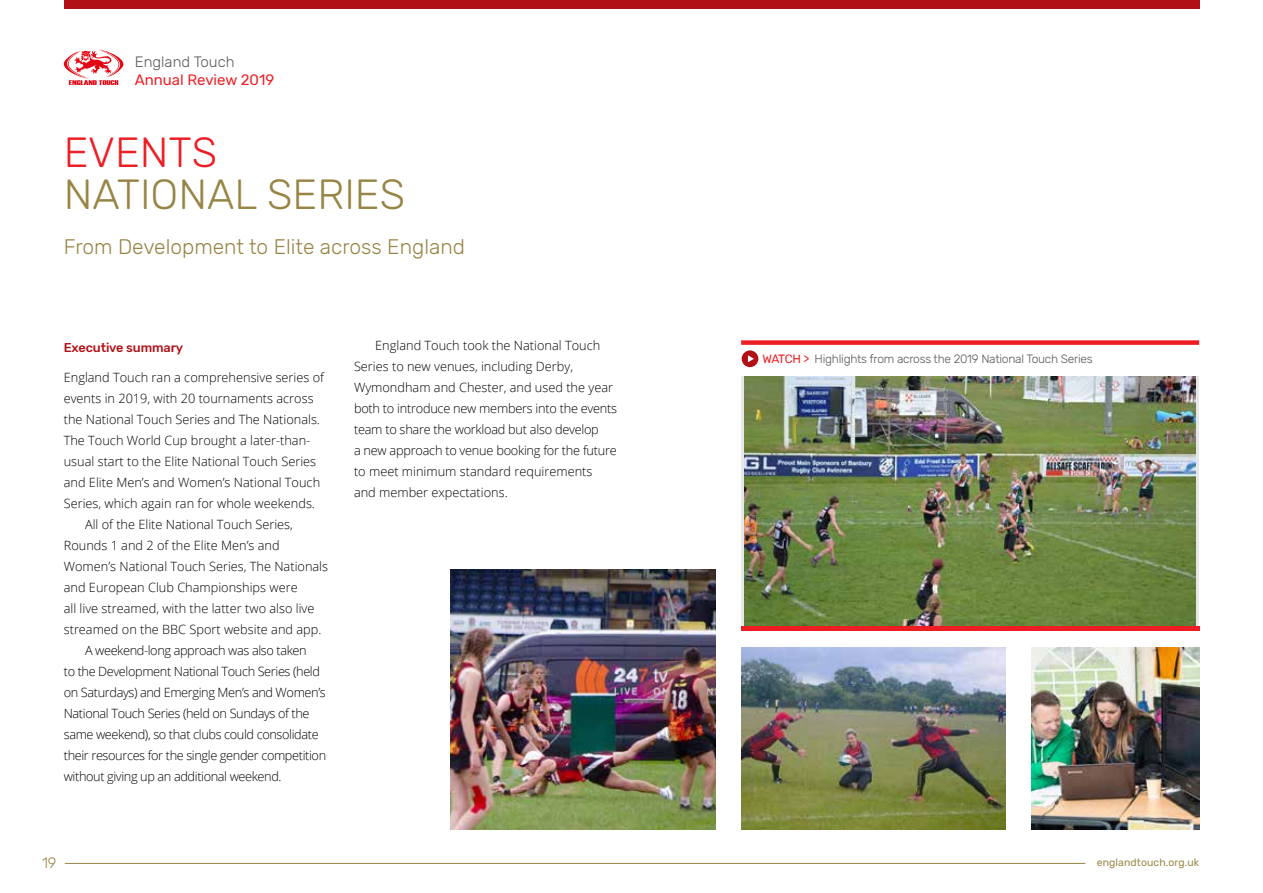
<style>
.page{position:relative;width:1263px;height:893px;background:#fff}
.page>*{position:absolute;margin:0;border:0;box-sizing:border-box;transform-origin:0 0}
.t1{font:300 42px "Rubik";color:#978545}
.t2{font:300 42px "Rubik";color:#ed1d24}
.t3{font:300 21px "Rubik";color:#978545}
.t4{font:15px "Rubik";color:#ed1d24}
.t5{font:300 15px "Rubik";color:#58595b}
.t6{font:300 15px "Rubik";color:#978545}
.t7{font:300 12.75px/21px "Open Sans";color:#000}
.t8{font:300 12.75px "Open Sans";letter-spacing:-.03em;color:#000}
.t9{font:500 12.75px "Rubik";letter-spacing:-.01em;color:#b11116}
.t10{font:300 12px "Rubik";letter-spacing:-.02em;color:#58595b}
.t11{font:10.5px "Rubik";letter-spacing:.01em;color:#978545}
.s1{font-weight:400;color:#ed1d24}
</style>
<div class="page">
<hr style="left:65px;top:863px;width:1020px;height:1px;background:#978545">
<div style="left:64px;top:0;width:1135px;height:9px;background:#b11116"></div>
<img style="left:744px;top:376px;width:452px;height:250px">
<img style="left:1031px;top:647px;width:168px;height:182px">
<img style="left:741px;top:647px;width:265px;height:182px">
<img style="left:451px;top:570px;width:264px;height:259px">
<div style="left:741px;top:340px;width:458px;height:5px;background:#ed1d24"></div>
<svg style="left:741px;top:350px;width:17px;height:17px"></svg>
<hr style="left:741px;top:626px;width:458px;height:4px;background:#ed1d24">
<svg style="left:64px;top:50px;width:59px;height:35px"></svg>
<p class="t5" style="left:135px;top:53px;width:101px">England Touch</p>
<p class="t4" style="left:135px;top:71px;width:141px">Annual Review 2019</p>
<h1 class="t2" style="left:64px;top:129px;width:155px">EVENTS</h1>
<h1 class="t1" style="left:64px;top:171px;width:343px">NATIONAL SERIES</h1>
<h2 class="t3" style="left:64px;top:234px;width:403px">From Development to Elite across England</h2>
<p class="t9" style="left:64px;top:340px;width:121px">Executive summary</p>
<p class="t7" style="left:64px;top:366px;width:262px">England Touch ran a comprehensive series of</p>
<p class="t7" style="left:64px;top:387px;width:251px">events in 2019, with 20 tournaments across</p>
<p class="t7" style="left:64px;top:408px;width:258px">the National Touch Series and The Nationals.</p>
<p class="t7" style="left:64px;top:429px;width:248px">The Touch World Cup brought a later-than-</p>
<p class="t7" style="left:64px;top:450px;width:254px">usual start to the Elite National Touch Series</p>
<p class="t7" style="left:64px;top:471px;width:258px">and Elite Men’s and Women’s National Touch</p>
<p class="t7" style="left:64px;top:492px;width:253px">Series, which again ran for whole weekends.</p>
<p class="t7" style="left:85px;top:513px;width:209px">All of the Elite National Touch Series,</p>
<p class="t7" style="left:64px;top:534px;width:217px">Rounds 1 and 2 of the Elite Men’s and</p>
<p class="t7" style="left:64px;top:555px;width:266px">Women’s National Touch Series, The Nationals</p>
<p class="t7" style="left:64px;top:576px;width:235px">and European Club Championships were</p>
<p class="t7" style="left:64px;top:597px;width:252px">all live streamed, with the latter two also live</p>
<p class="t7" style="left:64px;top:618px;width:259px">streamed on the BBC Sport website and app.</p>
<p class="t8" style="left:85px;top:641px;width:223px">A weekend-long approach was also taken</p>
<p class="t8" style="left:64px;top:662px;width:258px">to the Development National Touch Series (held</p>
<p class="t8" style="left:64px;top:683px;width:263px">on Saturdays) and Emerging Men’s and Women’s</p>
<p class="t8" style="left:64px;top:704px;width:247px">National Touch Series (held on Sundays of the</p>
<p class="t8" style="left:64px;top:725px;width:256px">same weekend), so that clubs could consolidate</p>
<p class="t8" style="left:64px;top:746px;width:264px">their resources for the single gender competition</p>
<p class="t8" style="left:64px;top:767px;width:219px">without giving up an additional weekend.</p>
<p class="t7" style="left:354px;top:334px;width:265px;text-indent:21px">England Touch took the National Touch Series to new venues, including Derby, Wymondham and Chester, and used the year both to introduce new members into the events team to share the workload but also develop<br>a new approach to venue booking for the future to meet minimum standard requirements and member expectations.</p>
<p class="t10" style="left:762px;top:352px;width:332px"><span class="s1">WATCH &gt;</span> Highlights from across the 2019 National Touch Series</p>
<p class="t6" style="left:42px;top:854px;width:16px">19</p>
<p class="t11" style="left:1097px;top:856px;width:104px">englandtouch.org.uk</p>
</div>
